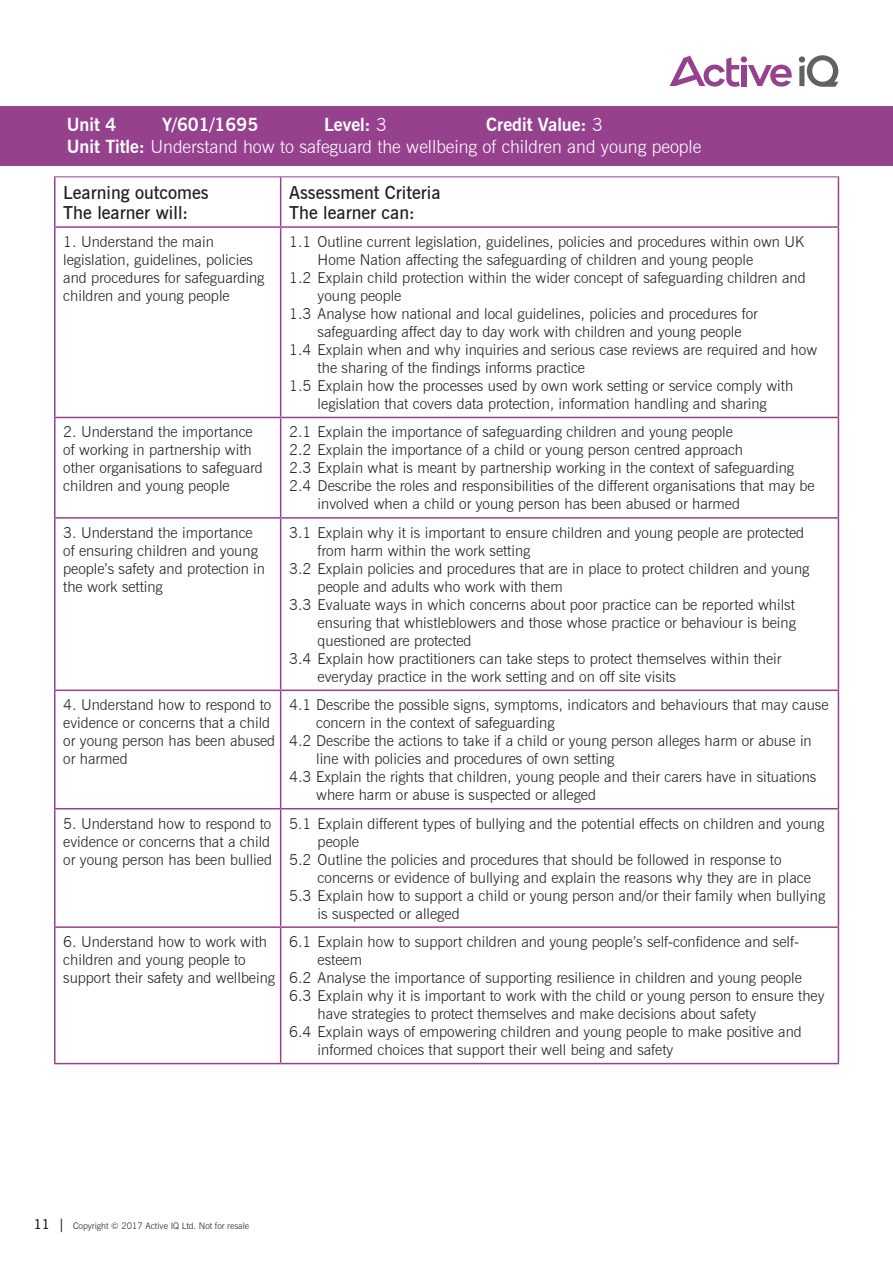
<style>
.page{position:relative;width:893px;height:1263px;background:#fff}
.page>*{position:absolute;margin:0;border:0;box-sizing:border-box;transform-origin:0 0}
.t1{font:300 18px "News Gothic BT";color:#fff}
.Sub_heads{font:600 18px "News Gothic BT";color:#231f20}
.t2{font:700 18px "News Gothic BT";color:#fff}
.Table_body{font:300 15px/18px "News Gothic BT";color:#231f20}
.t3{font:300 9px "News Gothic BT";color:#231f20}
.s1{font-weight:300}
.s2{font-weight:700}
.s3{font-weight:600;font-size:13.5px}
</style>
<div class="page">
<div style="left:0;top:106px;width:893px;height:60px;background:#96418e"></div>
<div style="left:741px;top:65px;width:5px;height:21px;background:#96418e"></div>
<svg style="left:748px;top:65px;width:44px;height:22px"></svg>
<div style="left:741px;top:56px;width:6px;height:7px;background:#96418e;border-radius:50%"></div>
<svg style="left:799px;top:55px;width:39px;height:32px"></svg>
<svg style="left:669px;top:56px;width:71px;height:31px"></svg>
<hr style="left:54px;top:177px;width:2px;height:49px;background:#96418e">
<hr style="left:54px;top:176px;width:227px;height:1px;background:#96418e">
<hr style="left:281px;top:176px;width:558px;height:1px;background:#96418e">
<hr style="left:280px;top:177px;width:1px;height:49px;background:#96418e">
<hr style="left:838px;top:177px;width:1px;height:49px;background:#96418e">
<hr style="left:54px;top:228px;width:2px;height:189px;background:#96418e">
<hr style="left:54px;top:226px;width:227px;height:2px;background:#96418e">
<hr style="left:280px;top:228px;width:1px;height:189px;background:#96418e">
<hr style="left:281px;top:226px;width:558px;height:2px;background:#96418e">
<hr style="left:838px;top:228px;width:1px;height:189px;background:#96418e">
<hr style="left:54px;top:418px;width:2px;height:99px;background:#96418e">
<hr style="left:54px;top:417px;width:227px;height:1px;background:#96418e">
<hr style="left:280px;top:418px;width:1px;height:99px;background:#96418e">
<hr style="left:281px;top:417px;width:558px;height:1px;background:#96418e">
<hr style="left:838px;top:418px;width:1px;height:99px;background:#96418e">
<hr style="left:54px;top:519px;width:2px;height:170px;background:#96418e">
<hr style="left:54px;top:517px;width:227px;height:2px;background:#96418e">
<hr style="left:280px;top:519px;width:1px;height:170px;background:#96418e">
<hr style="left:281px;top:517px;width:558px;height:2px;background:#96418e">
<hr style="left:838px;top:519px;width:1px;height:170px;background:#96418e">
<hr style="left:54px;top:691px;width:2px;height:117px;background:#96418e">
<hr style="left:54px;top:809px;width:2px;height:117px;background:#96418e">
<hr style="left:54px;top:928px;width:2px;height:135px;background:#96418e">
<hr style="left:54px;top:689px;width:227px;height:2px;background:#96418e">
<hr style="left:54px;top:808px;width:227px;height:1px;background:#96418e">
<hr style="left:54px;top:926px;width:227px;height:2px;background:#96418e">
<hr style="left:54px;top:1063px;width:227px;height:1px;background:#96418e">
<hr style="left:280px;top:691px;width:1px;height:117px;background:#96418e">
<hr style="left:280px;top:809px;width:1px;height:117px;background:#96418e">
<hr style="left:280px;top:928px;width:1px;height:135px;background:#96418e">
<hr style="left:281px;top:689px;width:558px;height:2px;background:#96418e">
<hr style="left:838px;top:691px;width:1px;height:117px;background:#96418e">
<hr style="left:838px;top:809px;width:1px;height:117px;background:#96418e">
<hr style="left:838px;top:928px;width:1px;height:135px;background:#96418e">
<hr style="left:281px;top:808px;width:558px;height:1px;background:#96418e">
<hr style="left:281px;top:926px;width:558px;height:2px;background:#96418e">
<hr style="left:281px;top:1063px;width:558px;height:1px;background:#96418e">
<p class="t2" style="left:67px;top:114px;width:51px">Unit 4</p>
<p class="t2" style="left:162px;top:114px;width:98px">Y/601/1695</p>
<p class="t2" style="left:324px;top:114px;width:64px">Level: <span class="s1">3</span></p>
<p class="t2" style="left:486px;top:114px;width:118px">Credit Value: <span class="s1">3</span></p>
<p class="t1" style="left:67px;top:135px;width:636px"><span class="s2">Unit Title:</span> Understand how to safeguard the wellbeing of children and young people</p>
<p class="Sub_heads" style="left:63px;top:182px;width:147px">Learning outcomes</p>
<p class="Sub_heads" style="left:63px;top:201px;width:126px">The learner will:</p>
<p class="Sub_heads" style="left:289px;top:182px;width:153px">Assessment Criteria</p>
<p class="Sub_heads" style="left:289px;top:201px;width:127px">The learner can:</p>
<p class="Table_body" style="left:63px;top:232px;width:203px">1. Understand the main legislation, guidelines, policies and procedures for safeguarding children and young people</p>
<p class="Table_body" style="left:318px;top:232px;width:488px;text-indent:-28px">1.1 Outline current legislation, guidelines, policies and procedures within own UK<br>Home Nation affecting the safeguarding of children and young people</p>
<p class="Table_body" style="left:318px;top:268px;width:489px;text-indent:-28px">1.2 Explain child protection within the wider concept of safeguarding children and young people</p>
<p class="Table_body" style="left:318px;top:304px;width:442px;text-indent:-28px">1.3 Analyse how national and local guidelines, policies and procedures for safeguarding affect day to day work with children and young people</p>
<p class="Table_body" style="left:318px;top:340px;width:501px;text-indent:-28px">1.4 Explain when and why inquiries and serious case reviews are required and how the sharing of the findings informs practice</p>
<p class="Table_body" style="left:289px;top:376px;width:506px;text-align:center">1.5 Explain how the processes used by own work setting or service comply with legislation that covers data protection, information handling and sharing</p>
<p class="Table_body" style="left:63px;top:423px;width:201px">2. Understand the importance of working in partnership with other organisations to safeguard children and young people</p>
<p class="Table_body" style="left:289px;top:423px;width:445px">2.1 Explain the importance of safeguarding children and young people</p>
<p class="Table_body" style="left:289px;top:441px;width:456px">2.2 Explain the importance of a child or young person centred approach</p>
<p class="Table_body" style="left:289px;top:459px;width:506px">2.3 Explain what is meant by partnership working in the context of safeguarding</p>
<p class="Table_body" style="left:318px;top:477px;width:498px;text-indent:-28px">2.4 Describe the roles and responsibilities of the different organisations that may be involved when a child or young person has been abused or harmed</p>
<p class="Table_body" style="left:63px;top:523px;width:203px">3. Understand the importance of ensuring children and young people’s safety and protection in the work setting</p>
<p class="Table_body" style="left:318px;top:523px;width:488px;text-indent:-28px">3.1 Explain why it is important to ensure children and young people are protected from harm within the work setting</p>
<p class="Table_body" style="left:318px;top:559px;width:493px;text-indent:-28px">3.2 Explain policies and procedures that are in place to protect children and young people and adults who work with them</p>
<p class="Table_body" style="left:318px;top:595px;width:480px;text-align:justify;text-indent:-28px">3.3 Evaluate ways in which concerns about poor practice can be reported whilst ensuring that whistleblowers and those whose practice or behaviour is being questioned are protected</p>
<p class="Table_body" style="left:318px;top:649px;width:465px;text-indent:-28px">3.4 Explain how practitioners can take steps to protect themselves within their everyday practice in the work setting and on off site visits</p>
<p class="Table_body" style="left:63px;top:696px;width:213px">4. Understand how to respond to evidence or concerns that a child or young person has been abused or harmed</p>
<p class="Table_body" style="left:316px;top:696px;width:514px;text-indent:-27px">4.1 Describe the possible signs, symptoms, indicators and behaviours that may cause concern in the context of safeguarding</p>
<p class="Table_body" style="left:316px;top:732px;width:497px;text-indent:-27px">4.2 Describe the actions to take if a child or young person alleges harm or abuse in line with policies and procedures of own setting</p>
<p class="Table_body" style="left:316px;top:768px;width:502px;text-indent:-27px">4.3 Explain the rights that children, young people and their carers have in situations where harm or abuse is suspected or alleged</p>
<p class="Table_body" style="left:63px;top:814px;width:210px">5. Understand how to respond to evidence or concerns that a child or young person has been bullied</p>
<p class="Table_body" style="left:318px;top:814px;width:508px;text-indent:-28px">5.1 Explain different types of bullying and the potential effects on children and young people</p>
<p class="Table_body" style="left:318px;top:850px;width:495px;text-indent:-28px">5.2 Outline the policies and procedures that should be followed in response to concerns or evidence of bullying and explain the reasons why they are in place</p>
<p class="Table_body" style="left:318px;top:886px;width:509px;text-indent:-28px">5.3 Explain how to support a child or young person and/or their family when bullying is suspected or alleged</p>
<p class="Table_body" style="left:63px;top:933px;width:213px">6. Understand how to work with children and young people to support their safety and wellbeing</p>
<p class="Table_body" style="left:318px;top:933px;width:483px;text-indent:-28px">6.1 Explain how to support children and young people’s self-confidence and self&shy;esteem</p>
<p class="Table_body" style="left:289px;top:969px;width:514px">6.2 Analyse the importance of supporting resilience in children and young people</p>
<p class="Table_body" style="left:318px;top:987px;width:508px;text-indent:-28px">6.3 Explain why it is important to work with the child or young person to ensure they have strategies to protect themselves and make decisions about safety</p>
<p class="Table_body" style="left:318px;top:1023px;width:486px;text-indent:-28px">6.4 Explain ways of empowering children and young people to make positive and informed choices that support their well being and safety</p>
<p class="t3" style="left:34px;top:1220px;width:217px"><span class="s3">11 |</span> Copyright © 2017 Active IQ Ltd. Not for resale</p>
</div>
